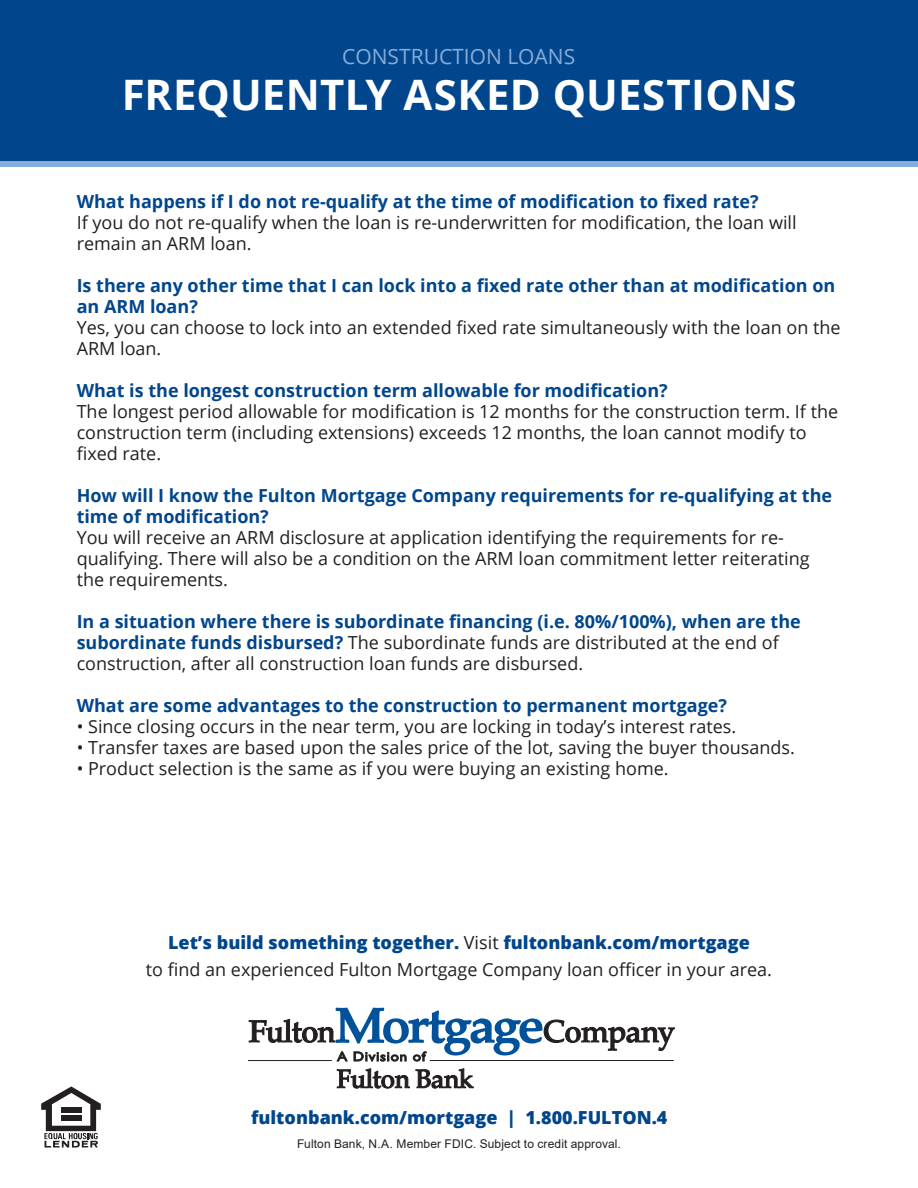
<style>
.page{position:relative;width:918px;height:1188px;background:#fff}
.page>*{position:absolute;margin:0;border:0;box-sizing:border-box;transform-origin:0 0}
.t1{font:700 42px "Open Sans";letter-spacing:.01em;color:#fff}
.t2{font:21px "Open Sans";color:#86acda}
.t3{font:18px/21px "Open Sans";color:#231f20}
.t4{font:800 18px "Open Sans";color:#01468c}
.t5{font:700 18px "Open Sans";color:#01468c}
.t6{font:12px "Arial";letter-spacing:.01em;color:#231f20}
.s1{font-weight:700;color:#01468c}
.s2{font-weight:400;color:#231f20}
</style>
<div class="page">
<div style="left:0;top:0;width:918px;height:161px;background:#01468c"></div>
<div style="left:0;top:161px;width:918px;height:6px;background:#86acda"></div>
<svg style="left:41px;top:1086px;width:60px;height:62px"></svg>
<svg style="left:336px;top:1068px;width:138px;height:21px"></svg>
<svg style="left:248px;top:1007px;width:427px;height:54px"></svg>
<hr style="left:248px;top:1060px;width:84px;height:1px;background:#231f20">
<hr style="left:430px;top:1060px;width:244px;height:1px;background:#231f20">
<p class="t2" style="left:342px;top:42px;width:235px">CONSTRUCTION LOANS</p>
<p class="t1" style="left:122px;top:65px;width:676px">FREQUENTLY ASKED QUESTIONS</p>
<p class="t3" style="left:77px;top:191px;width:721px"><span class="s1">What happens if I do not re-qualify at the time of modification to fixed rate?<br></span>If you do not re-qualify when the loan is re-underwritten for modification, the loan will remain an ARM loan.</p>
<p class="t3" style="left:77px;top:275px;width:766px"><span class="s1">Is there any other time that I can lock into a fixed rate other than at modification on an ARM loan?<br></span>Yes, you can choose to lock into an extended fixed rate simultaneously with the loan on the ARM loan.</p>
<p class="t3" style="left:77px;top:380px;width:763px"><span class="s1">What is the longest construction term allowable for modification?<br></span>The longest period allowable for modification is 12 months for the construction term. If the construction term (including extensions) exceeds 12 months, the loan cannot modify to fixed rate.</p>
<p class="t3" style="left:77px;top:485px;width:757px"><span class="s1">How will I know the Fulton Mortgage Company requirements for re-qualifying at the time of modification?<br></span>You will receive an ARM disclosure at application identifying the requirements for re&shy;qualifying. There will also be a condition on the ARM loan commitment letter reiterating the requirements.</p>
<p class="t3" style="left:77px;top:611px;width:726px"><span class="s1">In a situation where there is subordinate financing (i.e. 80%/100%), when are the subordinate funds disbursed?</span> The subordinate funds are distributed at the end of construction, after all construction loan funds are disbursed.</p>
<p class="t5" style="left:77px;top:693px;width:652px">What are some advantages to the construction to permanent mortgage?</p>
<p class="t3" style="left:77px;top:716px;width:661px">• Since closing occurs in the near term, you are locking in today’s interest rates.</p>
<p class="t3" style="left:77px;top:737px;width:720px">• Transfer taxes are based upon the sales price of the lot, saving the buyer thousands.</p>
<p class="t3" style="left:77px;top:758px;width:594px">• Product selection is the same as if you were buying an existing home.</p>
<p class="t4" style="left:168px;top:929px;width:583px">Let’s build something together. <span class="s2">Visit</span> fultonbank.com/mortgage</p>
<p class="t3" style="left:146px;top:959px;width:628px">to find an experienced Fulton Mortgage Company loan officer in your area.</p>
<p class="t4" style="left:251px;top:1104px;width:418px">fultonbank.com/mortgage | 1.800.FULTON.4</p>
<p class="t6" style="left:297px;top:1136px;width:325px">Fulton Bank, N.A. Member FDIC. Subject to credit approval.</p>
</div>
